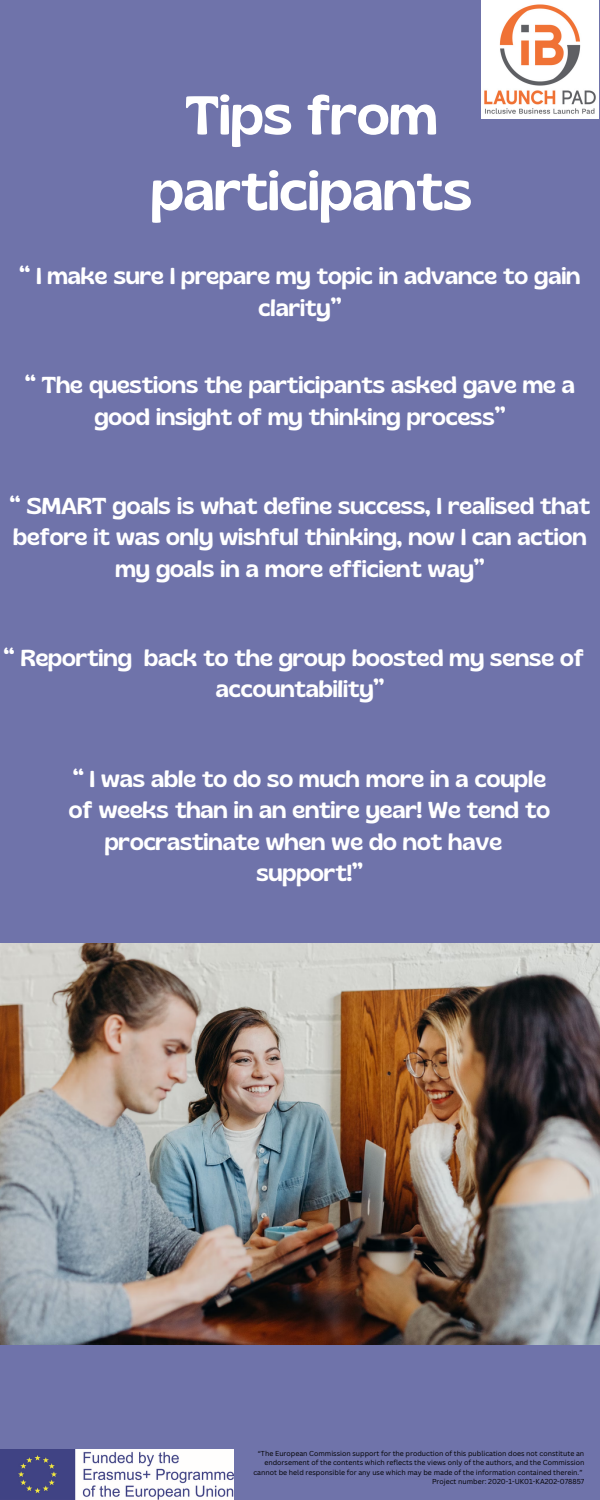
<style>
.page{position:relative;width:600px;height:1500px;background:#6f73aa}
.page>*{position:absolute;margin:0;border:0;box-sizing:border-box;transform-origin:0 0}
.t1{font:54.2px/75.8px "Gliker";color:#fff;text-align:center}
.t2{font:23px/31.5px "Gliker";color:#fff;text-align:center}
.t3{font:7px/9.3px "Canva Sans";color:#000;text-align:right}
</style>
<div class="page">
<img style="left:0;top:943px;width:599px;height:402px">
<img style="left:481px;top:0;width:118px;height:118px">
<img style="left:0;top:1450px;width:233px;height:50px">
<p class="t1" style="left:151px;top:77px;width:323px">Tips from participants</p>
<p class="t2" style="left:20px;top:260px;width:562px">“ I make sure I prepare my topic in advance to gain clarity”</p>
<p class="t2" style="left:25px;top:369px;width:551px">“ The questions the participants asked gave me a good insight of my thinking process”</p>
<p class="t2" style="left:10px;top:490px;width:582px">“ SMART goals is what define success, I realised that before it was only wishful thinking, now I can action my goals in a more efficient way”</p>
<p class="t2" style="left:4px;top:642px;width:581px">“ Reporting back to the group boosted my sense of accountability”</p>
<p class="t2" style="left:69px;top:762px;width:483px">“ I was able to do so much more in a couple of weeks than in an entire year! We tend to procrastinate when we do not have support!”</p>
<p class="t3" style="left:253px;top:1449px;width:332px">“The European Commission support for the production of this publication does not constitute an endorsement of the contents which reflects the views only of the authors, and the Commission cannot be held responsible for any use which may be made of the information contained therein.”</p>
<p class="t3" style="left:432px;top:1477px;width:154px">Project number: 2020-1-UK01-KA202-078857</p>
</div>
